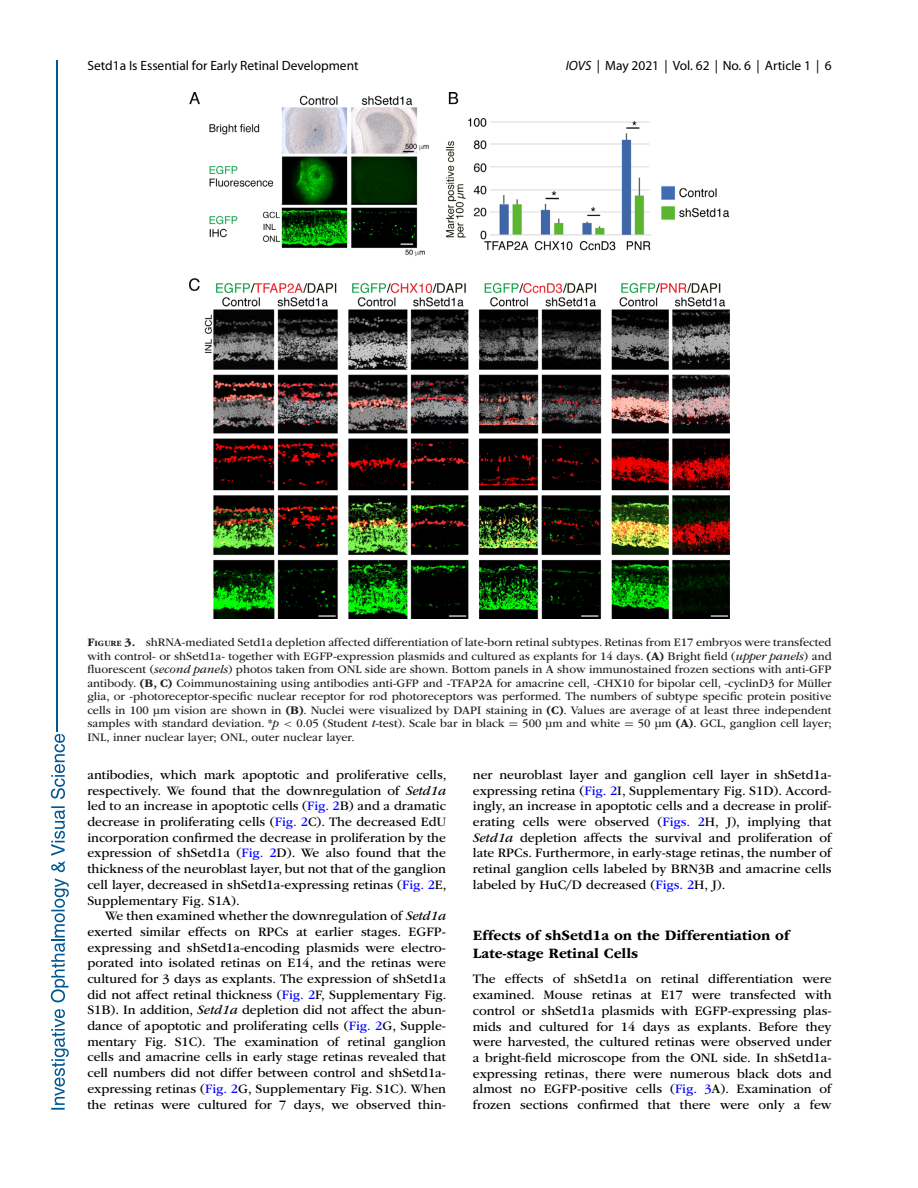
<style>
.page{position:relative;width:918px;height:1188px;background:#fff}
.page>*{position:absolute;margin:0;border:0;box-sizing:border-box;transform-origin:0 0}
.t1{font:700 15px/18px "ITC Garamond Std";color:#000}
.t2{font:13.5px/15.8px "ITC Garamond Std";color:#000;text-align:justify}
.t3{font:13.5px "Myriad Pro";color:#000}
.t4{font:12px/13.5px "ITC Garamond Std";color:#231f20;text-align:justify}
.s1{font-style:italic}
.s2{font-weight:700}
.s3{font-weight:700;font-size:8.4px}
.s4{font-family:"RMTMI"}
.s5{font-family:"MTSY"}
.s6{color:#00f}
</style>
<div class="page">
<hr style="left:57px;top:60px;width:1px;height:672px;background:#005892">
<svg style="left:51px;top:734px;width:18px;height:376px"></svg>
<img style="left:189px;top:93px;width:540px;height:525px">
<p class="t3" style="left:87px;top:57px;width:273px">Setd1a Is Essential for Early Retinal Development</p>
<p class="t3" style="left:566px;top:57px;width:267px"><span class="s1">IOVS</span> | May 2021 | Vol. 62 | No. 6 | Article 1 | 6</p>
<p class="t4" style="left:87px;top:637px;width:746px"><span class="s2">F</span><span class="s3">IGURE</span> <span class="s2">3.</span> shRNA-mediated Setd1a depletion affected differentiation of late-born retinal subtypes. Retinas from E17 embryos were transfected with control- or shSetd1a- together with EGFP-expression plasmids and cultured as explants for 14 days. <span class="s2">(A)</span> Bright field (<span class="s1">upper panels</span>) and fluorescent (<span class="s1">second panels</span>) photos taken from ONL side are shown. Bottom panels in A show immunostained frozen sections with anti-GFP antibody. <span class="s2">(B, C)</span> Coimmunostaining using antibodies anti-GFP and -TFAP2A for amacrine cell, -CHX10 for bipolar cell, -cyclinD3 for Müller glia, or -photoreceptor-specific nuclear receptor for rod photoreceptors was performed. The numbers of subtype specific protein positive cells in 100 μm vision are shown in <span class="s2">(B)</span>. Nuclei were visualized by DAPI staining in <span class="s2">(C)</span>. Values are average of at least three independent samples with standard deviation. *<span class="s1">p</span> <span class="s4">&lt;</span> 0.05 (Student <span class="s1">t</span>-test). Scale bar in black <span class="s5">=</span> 500 μm and white <span class="s5">=</span> 50 μm <span class="s2">(A)</span>. GCL, ganglion cell layer; INL, inner nuclear layer; ONL, outer nuclear layer.</p>
<p class="t2" style="left:87px;top:768px;width:361px">antibodies, which mark apoptotic and proliferative cells, respectively. We found that the downregulation of <span class="s1">Setd1a </span>led to an increase in apoptotic cells (<span class="s6">Fig. 2</span>B) and a dramatic decrease in proliferating cells (<span class="s6">Fig. 2</span>C). The decreased EdU incorporation confirmed the decrease in proliferation by the expression of shSetd1a (<span class="s6">Fig. 2</span>D). We also found that the thickness of the neuroblast layer, but not that of the ganglion cell layer, decreased in shSetd1a-expressing retinas (<span class="s6">Fig. 2</span>E, Supplementary Fig. S1A).</p>
<p class="t2" style="left:87px;top:909px;width:361px;text-indent:18px">We then examined whether the downregulation of <span class="s1">Setd1a </span>exerted similar effects on RPCs at earlier stages. EGFP&shy;expressing and shSetd1a-encoding plasmids were electro&shy;porated into isolated retinas on E14, and the retinas were cultured for 3 days as explants. The expression of shSetd1a did not affect retinal thickness (<span class="s6">Fig. 2</span>F, Supplementary Fig.<br>S1B). In addition, <span class="s1">Setd1a</span> depletion did not affect the abun&shy;dance of apoptotic and proliferating cells (<span class="s6">Fig. 2</span>G, Supple&shy;mentary Fig. S1C). The examination of retinal ganglion cells and amacrine cells in early stage retinas revealed that cell numbers did not differ between control and shSetd1a&shy;expressing retinas (<span class="s6">Fig. 2</span>G, Supplementary Fig. S1C). When the retinas were cultured for 7 days, we observed thin-</p>
<p class="t2" style="left:473px;top:768px;width:360px">ner neuroblast layer and ganglion cell layer in shSetd1a&shy;expressing retina (<span class="s6">Fig. 2</span>I, Supplementary Fig. S1D). Accord&shy;ingly, an increase in apoptotic cells and a decrease in prolif&shy;erating cells were observed (<span class="s6">Figs. 2</span>H, J), implying that <span class="s1">Setd1a</span> depletion affects the survival and proliferation of late RPCs. Furthermore, in early-stage retinas, the number of retinal ganglion cells labeled by BRN3B and amacrine cells labeled by HuC/D decreased (<span class="s6">Figs. 2</span>H, J).</p>
<p class="t1" style="left:473px;top:928px;width:318px">Effects of shSetd1a on the Differentiation of<br>Late-stage Retinal Cells</p>
<p class="t2" style="left:473px;top:972px;width:360px">The effects of shSetd1a on retinal differentiation were examined. Mouse retinas at E17 were transfected with control or shSetd1a plasmids with EGFP-expressing plas&shy;mids and cultured for 14 days as explants. Before they were harvested, the cultured retinas were observed under a bright-field microscope from the ONL side. In shSetd1a&shy;expressing retinas, there were numerous black dots and almost no EGFP-positive cells (<span class="s6">Fig. 3</span>A). Examination of frozen sections confirmed that there were only a few</p>
</div>
